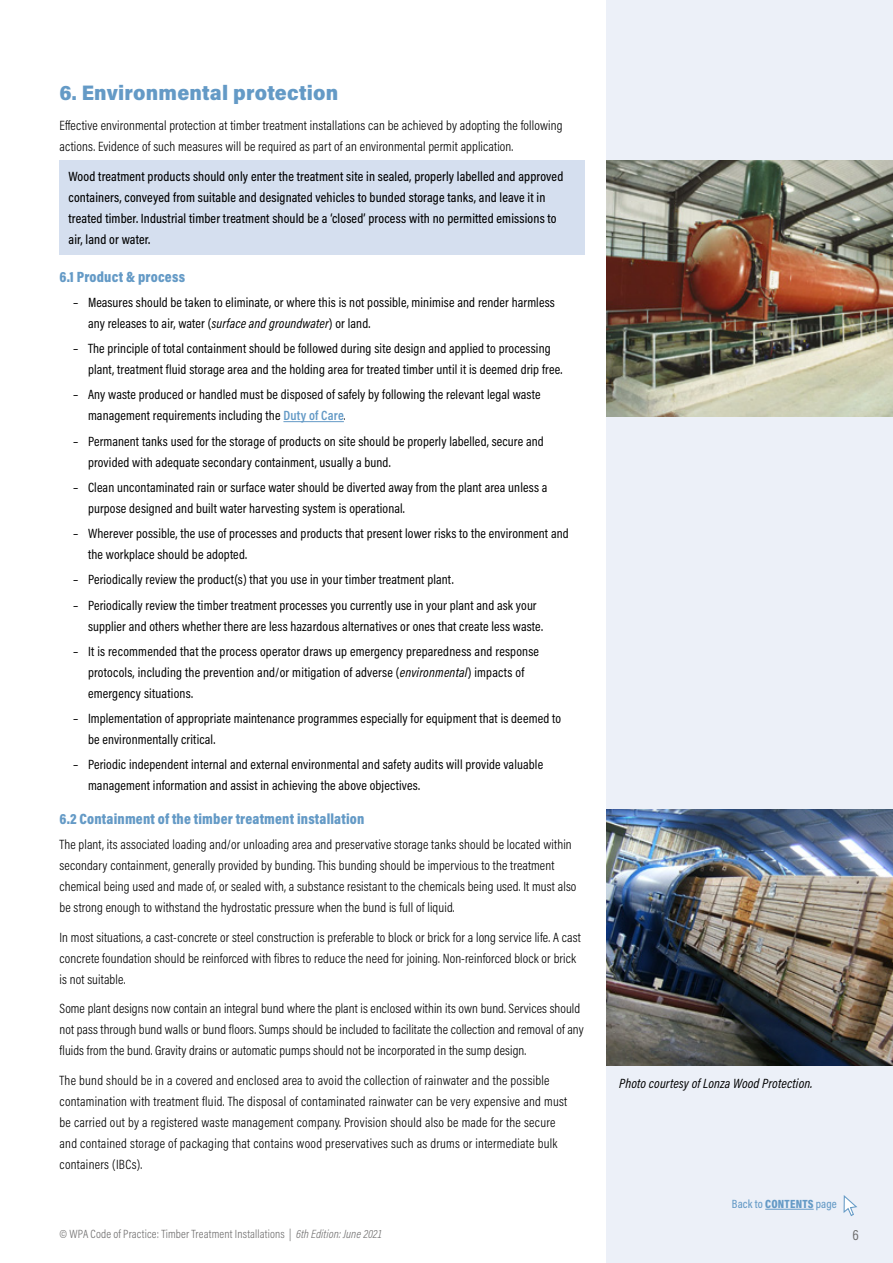
<style>
.page{position:relative;width:893px;height:1263px;background:#fff}
.page>*{position:absolute;margin:0;border:0;box-sizing:border-box;transform-origin:0 0}
.t1{font:900 21px "Acumin Pro Semi Cond";letter-spacing:.01em;color:#649ac6}
.t2{font:900 15px "Acumin Pro Cond";letter-spacing:.01em;color:#649ac6}
.t3{font:15px "Acumin Pro Cond";color:#706f6f}
.t4{font:13.5px/21px "Acumin Pro Cond";letter-spacing:.01em;color:#000}
.t5{font:300 13.5px/21px "Acumin Pro Cond";letter-spacing:.01em;color:#000}
.t6{font:500 13.5px/21px "Acumin Pro Cond";letter-spacing:.01em;color:#000}
.t7{font:italic 13.5px "Acumin Pro Cond";letter-spacing:.01em;color:#000}
.t8{font:300 12px "Acumin Pro Cond";letter-spacing:.015em;color:#706f6f}
.t9{font:500 12px "Acumin Pro Cond";letter-spacing:.01em;color:#649ac6}
.s1{font-style:italic}
.s2{font-weight:600;color:#649ac6}
.s3{font-weight:300}
.s4{font-weight:900}
</style>
<div class="page">
<div style="left:60px;top:161px;width:525px;height:94px;background:#d5dfef"></div>
<div style="left:607px;top:1px;width:286px;height:1262px;background:#ecf0f8"></div>
<hr style="left:283px;top:421px;width:61px;height:1px;background:#649ac6">
<img style="left:607px;top:809px;width:286px;height:256px">
<img style="left:607px;top:161px;width:286px;height:256px">
<svg style="left:843px;top:1195px;width:14px;height:21px"></svg>
<hr style="left:765px;top:1209px;width:49px;height:1px;background:#649ac6">
<h1 class="t1" style="left:60px;top:78px;width:280px">6. Environmental protection</h1>
<p class="t5" style="left:60px;top:115px;width:505px">Effective environmental protection at timber treatment installations can be achieved by adopting the following actions. Evidence of such measures will be required as part of an environmental permit application.</p>
<p class="t6" style="left:69px;top:165px;width:496px">Wood treatment products should only enter the treatment site in sealed, properly labelled and approved containers, conveyed from suitable and designated vehicles to bunded storage tanks, and leave it in treated timber. Industrial timber treatment should be a ‘closed’ process with no permitted emissions to air, land or water.</p>
<p class="t2" style="left:60px;top:267px;width:127px">6.1 Product &amp; process</p>
<p class="t4" style="left:88px;top:291px;width:468px;text-indent:-15px">– Measures should be taken to eliminate, or where this is not possible, minimise and render harmless any releases to air, water (<span class="s1">surface and groundwater</span>) or land.</p>
<p class="t4" style="left:88px;top:338px;width:476px;text-indent:-15px">– The principle of total containment should be followed during site design and applied to processing plant, treatment fluid storage area and the holding area for treated timber until it is deemed drip free.</p>
<p class="t4" style="left:88px;top:384px;width:454px;text-indent:-15px">– Any waste produced or handled must be disposed of safely by following the relevant legal waste management requirements including the <span class="s2">Duty of Care</span><span class="s3">.</span></p>
<p class="t4" style="left:88px;top:430px;width:457px;text-indent:-15px">– Permanent tanks used for the storage of products on site should be properly labelled, secure and provided with adequate secondary containment, usually a bund.</p>
<p class="t4" style="left:88px;top:476px;width:461px;text-indent:-15px">– Clean uncontaminated rain or surface water should be diverted away from the plant area unless a purpose designed and built water harvesting system is operational.</p>
<p class="t4" style="left:88px;top:523px;width:482px;text-indent:-15px">– Wherever possible, the use of processes and products that present lower risks to the environment and the workplace should be adopted.</p>
<p class="t4" style="left:73px;top:569px;width:382px">– Periodically review the product(s) that you use in your timber treatment plant.</p>
<p class="t4" style="left:88px;top:594px;width:456px;text-indent:-15px">– Periodically review the timber treatment processes you currently use in your plant and ask your supplier and others whether there are less hazardous alternatives or ones that create less waste.</p>
<p class="t4" style="left:88px;top:640px;width:453px;text-indent:-15px">– It is recommended that the process operator draws up emergency preparedness and response protocols, including the prevention and/or mitigation of adverse (<span class="s1">environmental</span>) impacts of emergency situations.</p>
<p class="t4" style="left:88px;top:708px;width:475px;text-indent:-15px">– Implementation of appropriate maintenance programmes especially for equipment that is deemed to be environmentally critical.</p>
<p class="t4" style="left:88px;top:754px;width:457px;text-indent:-15px">– Periodic independent internal and external environmental and safety audits will provide valuable management information and assist in achieving the above objectives.</p>
<p class="t2" style="left:60px;top:809px;width:306px">6.2 Containment of the timber treatment installation</p>
<p class="t5" style="left:60px;top:834px;width:518px">The plant, its associated loading and/or unloading area and preservative storage tanks should be located within secondary containment, generally provided by bunding. This bunding should be impervious to the treatment chemical being used and made of, or sealed with, a substance resistant to the chemicals being used. It must also be strong enough to withstand the hydrostatic pressure when the bund is full of liquid.</p>
<p class="t5" style="left:60px;top:926px;width:523px">In most situations, a cast-concrete or steel construction is preferable to block or brick for a long service life. A cast concrete foundation should be reinforced with fibres to reduce the need for joining. Non-reinforced block or brick is not suitable.</p>
<p class="t5" style="left:60px;top:998px;width:526px">Some plant designs now contain an integral bund where the plant is enclosed within its own bund. Services should not pass through bund walls or bund floors. Sumps should be included to facilitate the collection and removal of any fluids from the bund. Gravity drains or automatic pumps should not be incorporated in the sump design.</p>
<p class="t5" style="left:60px;top:1069px;width:509px">The bund should be in a covered and enclosed area to avoid the collection of rainwater and the possible contamination with treatment fluid. The disposal of contaminated rainwater can be very expensive and must be carried out by a registered waste management company. Provision should also be made for the secure and contained storage of packaging that contains wood preservatives such as drums or intermediate bulk containers (IBCs).</p>
<p class="t7" style="left:619px;top:1074px;width:195px">Photo courtesy of Lonza Wood Protection.</p>
<p class="t9" style="left:732px;top:1196px;width:106px">Back to <span class="s4">CONTENTS</span> page</p>
<p class="t8" style="left:60px;top:1226px;width:324px">© WPA Code of Practice: Timber Treatment Installations | <span class="s1">6th Edition: June 2021</span></p>
<p class="t3" style="left:852px;top:1225px;width:8px">6</p>
</div>
